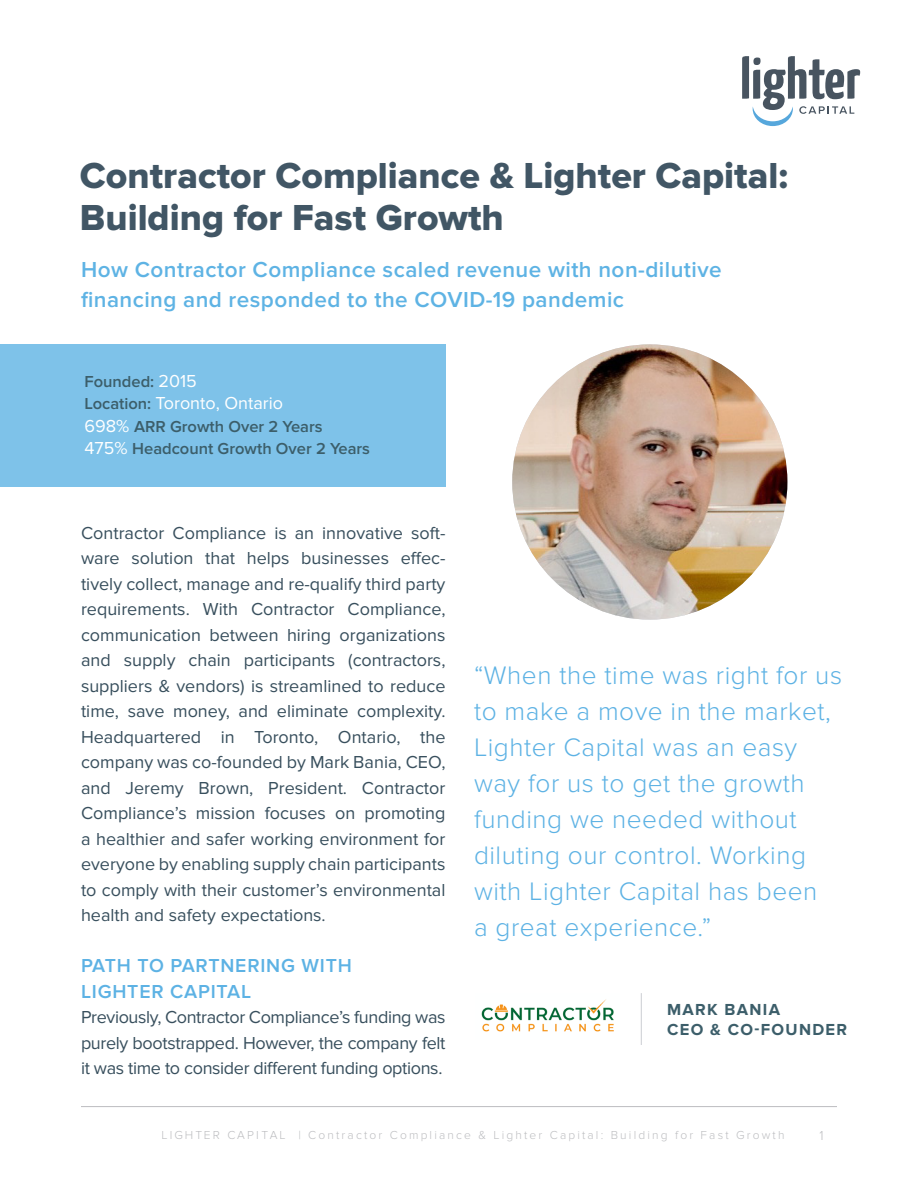
<style>
.page{position:relative;width:918px;height:1188px;background:#fff}
.page>*{position:absolute;margin:0;border:0;box-sizing:border-box;transform-origin:0 0}
.t1{font:37.5px/42px "Proxima Nova Extrabld";color:#415665}
.Section_Title{font:300 26.25px/36px "Proxima Nova";letter-spacing:.02em;color:#5db2e4}
.t2{font:600 22.5px/30px "Proxima Nova";letter-spacing:.02em;color:#5eb3e4}
.Subheaders{font:600 19.5px/25.5px "Proxima Nova";letter-spacing:.04em;color:#5db2e4}
.Body___Paragraph{font:18px/25.5px "Proxima Nova";letter-spacing:-.01em;color:#384f5d;text-align:justify}
.Sidebar{font:18px "Proxima Nova";color:#fff}
.Sidebar-2{font:600 16.5px "Proxima Nova";color:#3c5e6a}
.t3{font:700 16.5px "Proxima Nova";letter-spacing:.08em;color:#3c5e6a}
.t4{font:300 13.5px "Proxima Nova";color:#bcbdc0}
.t5{font:300 12px "Proxima Nova";letter-spacing:.18em;color:#bcbdc0}
.s1{font-weight:400;font-size:18px;color:#fff}
.s2{font-weight:600;font-size:16.5px;color:#3c5e6a}
</style>
<div class="page">
<hr style="left:81px;top:1106px;width:756px;height:1px;background:#bcbdc0">
<svg style="left:742px;top:56px;width:118px;height:70px"></svg>
<hr style="left:641px;top:993px;width:1px;height:52px;background:#d1d3d8">
<div style="left:0;top:344px;width:446px;height:143px;background:#7ec2e9"></div>
<img style="left:481px;top:999px;width:133px;height:33px">
<img style="left:512px;top:344px;width:275px;height:276px;border-radius:138px">
<p class="t1" style="left:80px;top:155px;width:710px">Contractor Compliance &amp; Lighter Capital:<br>Building for Fast Growth</p>
<p class="t2" style="left:81px;top:255px;width:642px">How Contractor Compliance scaled revenue with non-dilutive financing and responded to the COVID-19 pandemic</p>
<p class="Sidebar-2" style="left:84px;top:372px;width:114px">Founded: <span class="s1">2015</span></p>
<p class="Sidebar" style="left:84px;top:393px;width:200px"><span class="s2">Location:</span> Toronto, Ontario</p>
<p class="Sidebar-2" style="left:84px;top:417px;width:240px"><span class="s1">698%</span> ARR Growth Over 2 Years</p>
<p class="Sidebar-2" style="left:84px;top:439px;width:287px"><span class="s1">475%</span> Headcount Growth Over 2 Years</p>
<p class="Body___Paragraph" style="left:81px;top:520px;width:366px">Contractor Compliance is an innovative soft&shy;ware solution that helps businesses effec&shy;tively collect, manage and re-qualify third party requirements. With Contractor Compliance, communication between hiring organizations and supply chain participants (contractors, suppliers &amp; vendors) is streamlined to reduce time, save money, and eliminate complexity.<br>Headquartered in Toronto, Ontario, the company was co-founded by Mark Bania, CEO, and Jeremy Brown, President. Contractor Compliance’s mission focuses on promoting a healthier and safer working environment for everyone by enabling supply chain participants to comply with their customer’s environmental health and safety expectations.</p>
<p class="Subheaders" style="left:81px;top:953px;width:272px">PATH TO PARTNERING WITH<br>LIGHTER CAPITAL</p>
<p class="Body___Paragraph" style="left:81px;top:1005px;width:366px">Previously, Contractor Compliance’s funding was purely bootstrapped. However, the company felt it was time to consider different funding options.</p>
<p class="Section_Title" style="left:474px;top:657px;width:370px">“When the time was right for us to make a move in the market,<br>Lighter Capital was an easy way for us to get the growth funding we needed without diluting our control. Working with Lighter Capital has been<br>a great experience.”</p>
<p class="t3" style="left:667px;top:1000px;width:115px">MARK BANIA</p>
<p class="t3" style="left:667px;top:1020px;width:182px">CEO &amp; CO-FOUNDER</p>
<p class="t5" style="left:162px;top:1128px;width:624px">LIGHTER CAPITAL | Contractor Compliance &amp; Lighter Capital: Building for Fast Growth</p>
<p class="t4" style="left:819px;top:1128px;width:6px">1</p>
</div>
